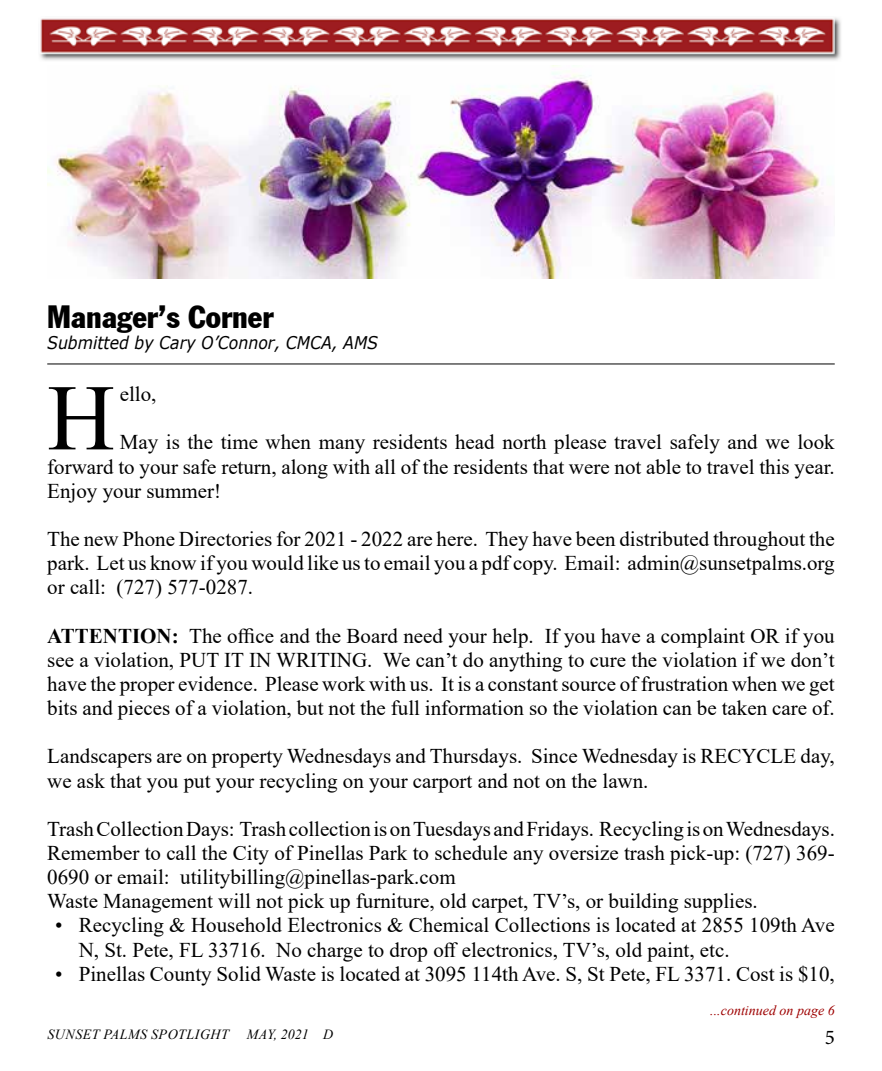
<style>
.page{position:relative;width:882px;height:1071px;background:#fff}
.page>*{position:absolute;margin:0;border:0;box-sizing:border-box;transform-origin:0 0}
.t1{font:93.98px "Times New Roman";color:#000}
.t2{font:31.5px "Franklin Gothic Condensed";color:#000}
.t3{font:21px/24.2px "Times New Roman";color:#000;text-align:justify}
.t4{font:21px "Minion Pro";color:#000}
.t5{font:italic 17.5px "Verdana";color:#000;scale:.9 1}
.t6{font:italic 14px "Times New Roman";letter-spacing:.035em;color:#000}
.t7{font:italic 14px "Times New Roman";color:#9e0000}
.s1{font-weight:700}
</style>
<div class="page">
<img style="left:40px;top:18px;width:801px;height:43px">
<hr style="left:47px;top:364px;width:788px;height:1px;background:#000">
<img style="left:47px;top:66px;width:782px;height:213px">
<h2 class="t2" style="left:47px;top:297px;width:228px">Manager’s Corner</h2>
<p class="t5" style="left:47px;top:330px;width:369px">Submitted by Cary O’Connor, CMCA, AMS</p>
<h1 class="t1" style="left:47px;top:352px;width:69px">H</h1>
<p class="t3" style="left:120px;top:381px;width:38px">ello,</p>
<p class="t3" style="left:47px;top:430px;width:789px;text-indent:73px">May is the time when many residents head north please travel safely and we look forward to your safe return, along with all of the residents that were not able to travel this year.<br>Enjoy your summer!</p>
<p class="t3" style="left:47px;top:526px;width:789px">The new Phone Directories for 2021 - 2022 are here. They have been distributed throughout the park. Let us know if you would like us to email you a pdf copy. Email: admin@sunsetpalms.org or call: (727) 577-0287.</p>
<p class="t3" style="left:47px;top:623px;width:789px"><span class="s1">ATTENTION:</span> The office and the Board need your help. If you have a complaint OR if you see a violation, PUT IT IN WRITING. We can’t do anything to cure the violation if we don’t have the proper evidence. Please work with us. It is a constant source of frustration when we get bits and pieces of a violation, but not the full information so the violation can be taken care of.</p>
<p class="t3" style="left:47px;top:744px;width:789px">Landscapers are on property Wednesdays and Thursdays. Since Wednesday is RECYCLE day, we ask that you put your recycling on your carport and not on the lawn.</p>
<p class="t3" style="left:47px;top:816px;width:789px;text-align:left">Trash Collection Days: Trash collection is on Tuesdays and Fridays. Recycling is on Wednesdays.<br>Remember to call the City of Pinellas Park to schedule any oversize trash pick-up: (727) 369- 0690 or email: utilitybilling@pinellas-park.com<br>Waste Management will not pick up furniture, old carpet, TV’s, or building supplies.</p>
<p class="t3" style="left:79px;top:913px;width:758px;text-indent:-24px">• Recycling &amp; Household Electronics &amp; Chemical Collections is located at 2855 109th Ave<br>N, St. Pete, FL 33716. No charge to drop off electronics, TV’s, old paint, etc.</p>
<p class="t3" style="left:55px;top:961px;width:781px">• Pinellas County Solid Waste is located at 3095 114th Ave. S, St Pete, FL 3371. Cost is $10,</p>
<p class="t7" style="left:710px;top:1000px;width:126px">...continued on page 6</p>
<p class="t6" style="left:47px;top:1024px;width:183px">SUNSET PALMS SPOTLIGHT</p>
<p class="t6" style="left:247px;top:1024px;width:88px">MAY, 2021 D</p>
<p class="t4" style="left:825px;top:1023px;width:12px">5</p>
</div>
